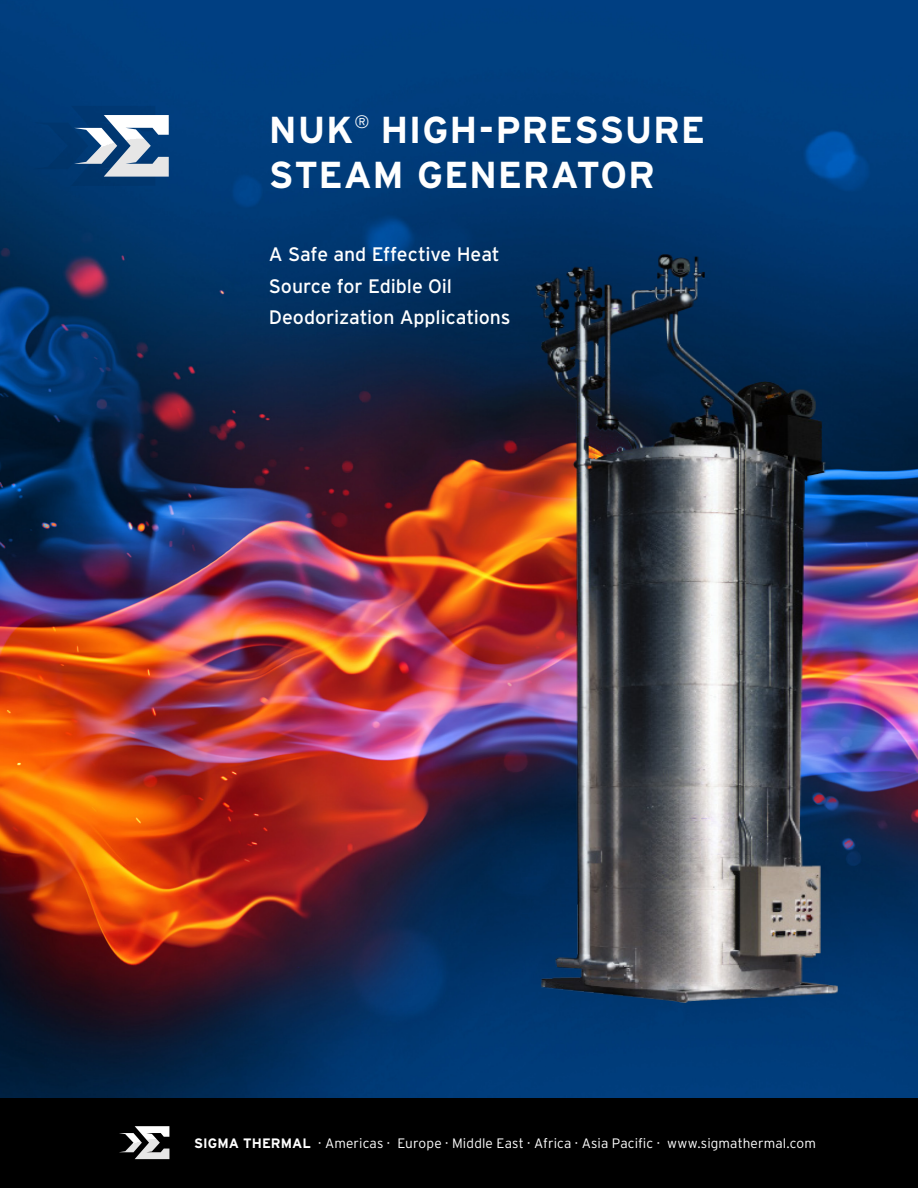
<style>
.page{position:relative;width:918px;height:1188px;background:#fff}
.page>*{position:absolute;margin:0;border:0;box-sizing:border-box;transform-origin:0 0}
.Heading_1_Alt{font:700 37.5px/45px "Interstate";letter-spacing:.02em;color:#fff}
.Intro_2{font:19.5px/31.5px "Interstate";letter-spacing:-.005em;color:#fff}
.t1{font:300 13.65px "Interstate";letter-spacing:.01em;color:#fff}
.s1{font-weight:700}
</style>
<div class="page">
<img style="left:0;top:0;width:918px;height:1098px">
<img style="left:535px;top:255px;width:303px;height:747px">
<div style="left:0;top:1098px;width:918px;height:90px;background:#000"></div>
<svg style="left:119px;top:1126px;width:50px;height:34px"></svg>
<svg style="left:32px;top:106px;width:137px;height:80px;background:#426a94"></svg>
<p class="Heading_1_Alt" style="left:269px;top:107px;width:438px">NUK<sup>®</sup> HIGH-PRESSURE<br>STEAM GENERATOR</p>
<p class="Intro_2" style="left:269px;top:238px;width:232px">A Safe and Effective Heat<br>Source for Edible Oil</p>
<p class="Intro_2" style="left:269px;top:301px;width:243px">Deodorization Applications</p>
<p class="t1" style="left:194px;top:1135px;width:623px"><span class="s1">SIGMA THERMAL</span> · Americas · Europe · Middle East · Africa · Asia Pacific · www.sigmathermal.com</p>
</div>
